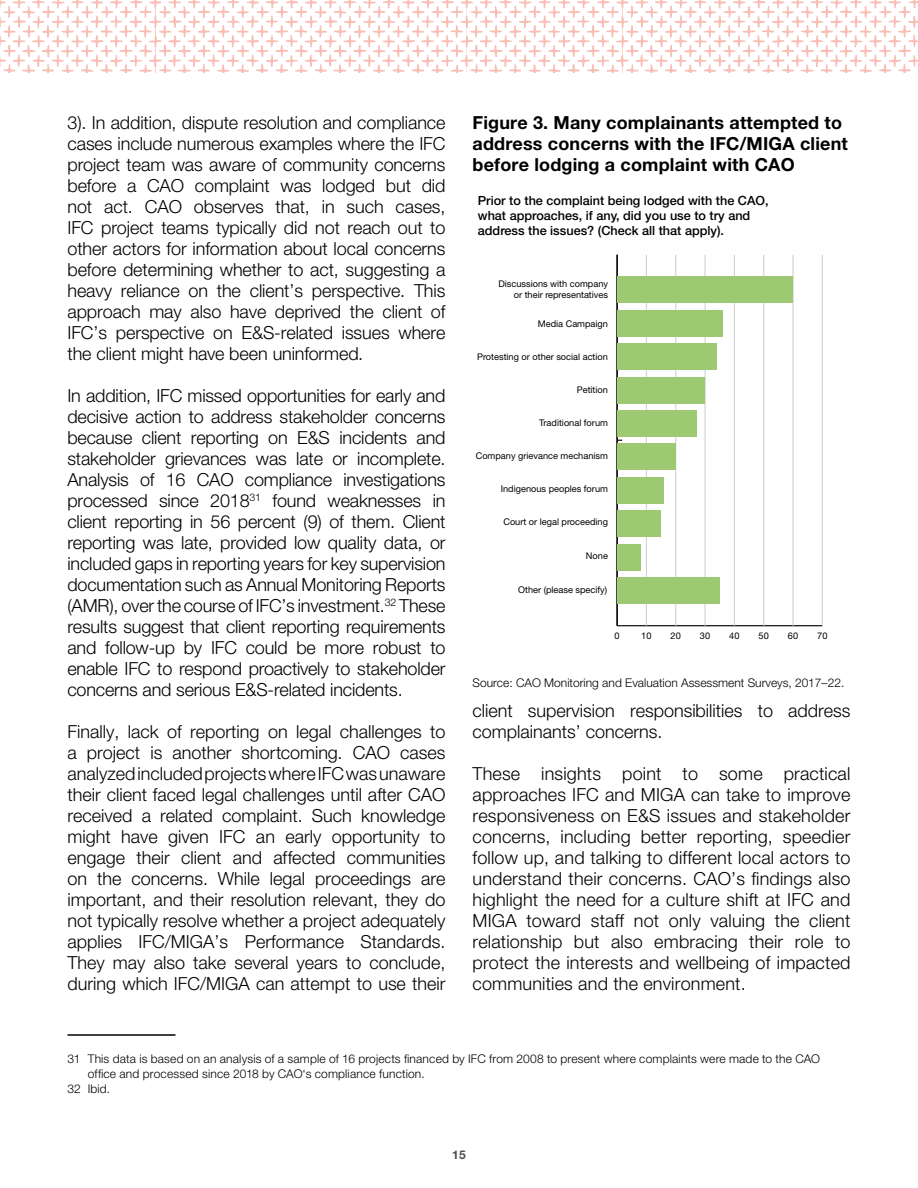
<style>
.page{position:relative;width:918px;height:1188px;background:#fff}
.page>*{position:absolute;margin:0;border:0;box-sizing:border-box;transform-origin:0 0}
.List_Paragraph{font:300 18px/21px "Helvetica Neue LT Std";color:#000;text-align:justify}
.List_Paragraph-2{font:700 18px/21px "Helvetica Neue LT Std";letter-spacing:.01em;color:#000}
.t1{font:500 12.6px/15.1px "Helvetica Neue LT Std";color:#000}
.Footnote_Text{font:300 12px/15px "Helvetica Neue LT Std";letter-spacing:.015em;color:#000}
.Source{font:300 12px "Helvetica Neue LT Std";color:#000}
.t2{font:700 12px "Helvetica Neue LT Std";color:#4d4d4f}
.t3{font:9.15px/11.1px "Helvetica Neue LT Std";color:#000;text-align:right}
</style>
<div class="page">
<hr style="left:68px;top:1034px;width:108px;height:2px;background:#000">
<hr style="left:617px;top:625px;width:205px;height:1px;background:#000">
<hr style="left:646px;top:255px;width:1px;height:371px;background:#d1d3d4">
<hr style="left:675px;top:255px;width:1px;height:371px;background:#d1d3d4">
<hr style="left:705px;top:255px;width:1px;height:371px;background:#d1d3d4">
<hr style="left:734px;top:255px;width:1px;height:371px;background:#d1d3d4">
<hr style="left:763px;top:255px;width:1px;height:371px;background:#d1d3d4">
<hr style="left:792px;top:255px;width:2px;height:371px;background:#d1d3d4">
<hr style="left:822px;top:255px;width:1px;height:371px;background:#d1d3d4">
<hr style="left:617px;top:255px;width:1px;height:371px;background:#000">
<div style="left:617px;top:577px;width:103px;height:27px;background:#9cc971"></div>
<div style="left:617px;top:544px;width:24px;height:26px;background:#9cc971"></div>
<div style="left:617px;top:510px;width:44px;height:27px;background:#9cc971"></div>
<div style="left:617px;top:477px;width:47px;height:27px;background:#9cc971"></div>
<div style="left:617px;top:444px;width:59px;height:26px;background:#9cc971"></div>
<div style="left:617px;top:410px;width:79px;height:27px;background:#9cc971"></div>
<div style="left:617px;top:377px;width:88px;height:26px;background:#9cc971"></div>
<div style="left:617px;top:343px;width:100px;height:27px;background:#9cc971"></div>
<div style="left:617px;top:310px;width:106px;height:27px;background:#9cc971"></div>
<div style="left:617px;top:277px;width:176px;height:26px;background:#9cc971"></div>
<svg style="left:0;top:0;width:918px;height:73px"></svg>
<p class="List_Paragraph" style="left:68px;top:112px;width:380px">3). In addition, dispute resolution and compliance cases include numerous examples where the IFC project team was aware of community concerns before a CAO complaint was lodged but did not act. CAO observes that, in such cases, IFC project teams typically did not reach out to other actors for information about local concerns before determining whether to act, suggesting a heavy reliance on the client’s perspective. This approach may also have deprived the client of IFC’s perspective on E&amp;S-related issues where the client might have been uninformed.</p>
<p class="List_Paragraph" style="left:68px;top:385px;width:380px">In addition, IFC missed opportunities for early and decisive action to address stakeholder concerns because client reporting on E&amp;S incidents and stakeholder grievances was late or incomplete.<br>Analysis of 16 CAO compliance investigations processed since 2018<sup>31</sup> found weaknesses in client reporting in 56 percent (9) of them. Client reporting was late, provided low quality data, or included gaps in reporting years for key supervision documentation such as Annual Monitoring Reports (AMR), over the course of IFC’s investment.<sup>32</sup> These results suggest that client reporting requirements and follow-up by IFC could be more robust to enable IFC to respond proactively to stakeholder concerns and serious E&amp;S-related incidents.</p>
<p class="List_Paragraph" style="left:68px;top:721px;width:380px">Finally, lack of reporting on legal challenges to a project is another shortcoming. CAO cases analyzed included projects where IFC was unaware their client faced legal challenges until after CAO received a related complaint. Such knowledge might have given IFC an early opportunity to engage their client and affected communities on the concerns. While legal proceedings are important, and their resolution relevant, they do not typically resolve whether a project adequately applies IFC/MIGA’s Performance Standards.<br>They may also take several years to conclude, during which IFC/MIGA can attempt to use their</p>
<p class="List_Paragraph-2" style="left:472px;top:112px;width:377px">Figure 3. Many complainants attempted to address concerns with the IFC/MIGA client before lodging a complaint with CAO</p>
<p class="t1" style="left:478px;top:192px;width:292px">Prior to the complaint being lodged with the CAO, what approaches, if any, did you use to try and address the issues? (Check all that apply).</p>
<p class="t3" style="left:498px;top:278px;width:111px">Discussions with company or their representatives</p>
<p class="t3" style="left:538px;top:318px;width:72px">Media Campaign</p>
<p class="t3" style="left:477px;top:351px;width:132px">Protesting or other social action</p>
<p class="t3" style="left:577px;top:384px;width:33px">Petition</p>
<p class="t3" style="left:539px;top:417px;width:70px">Traditional forum</p>
<p class="t3" style="left:476px;top:450px;width:134px">Company grievance mechanism</p>
<p class="t3" style="left:501px;top:483px;width:109px">Indigenous peoples forum</p>
<p class="t3" style="left:503px;top:517px;width:106px">Court or legal proceeding</p>
<p class="t3" style="left:586px;top:550px;width:23px">None</p>
<p class="t3" style="left:518px;top:584px;width:91px">Other (please specify)</p>
<p class="t3" style="left:615px;top:630px;width:7px">0</p>
<p class="t3" style="left:641px;top:630px;width:12px">10</p>
<p class="t3" style="left:671px;top:630px;width:12px">20</p>
<p class="t3" style="left:700px;top:630px;width:12px">30</p>
<p class="t3" style="left:729px;top:630px;width:12px">40</p>
<p class="t3" style="left:759px;top:630px;width:12px">50</p>
<p class="t3" style="left:788px;top:630px;width:12px">60</p>
<p class="t3" style="left:817px;top:630px;width:12px">70</p>
<p class="Source" style="left:472px;top:675px;width:373px">Source: CAO Monitoring and Evaluation Assessment Surveys, 2017–22.</p>
<p class="List_Paragraph" style="left:472px;top:700px;width:379px">client supervision responsibilities to address complainants’ concerns.</p>
<p class="List_Paragraph" style="left:472px;top:763px;width:380px">These insights point to some practical approaches IFC and MIGA can take to improve responsiveness on E&amp;S issues and stakeholder concerns, including better reporting, speedier follow up, and talking to different local actors to understand their concerns. CAO’s findings also highlight the need for a culture shift at IFC and MIGA toward staff not only valuing the client relationship but also embracing their role to protect the interests and wellbeing of impacted communities and the environment.</p>
<p class="Footnote_Text" style="left:88px;top:1051px;width:734px;text-indent:-20px">31 This data is based on an analysis of a sample of 16 projects financed by IFC from 2008 to present where complaints were made to the CAO office and processed since 2018 by CAO‘s compliance function.</p>
<p class="Footnote_Text" style="left:68px;top:1081px;width:44px">32 Ibid.</p>
<p class="t2" style="left:452px;top:1147px;width:15px">15</p>
</div>
